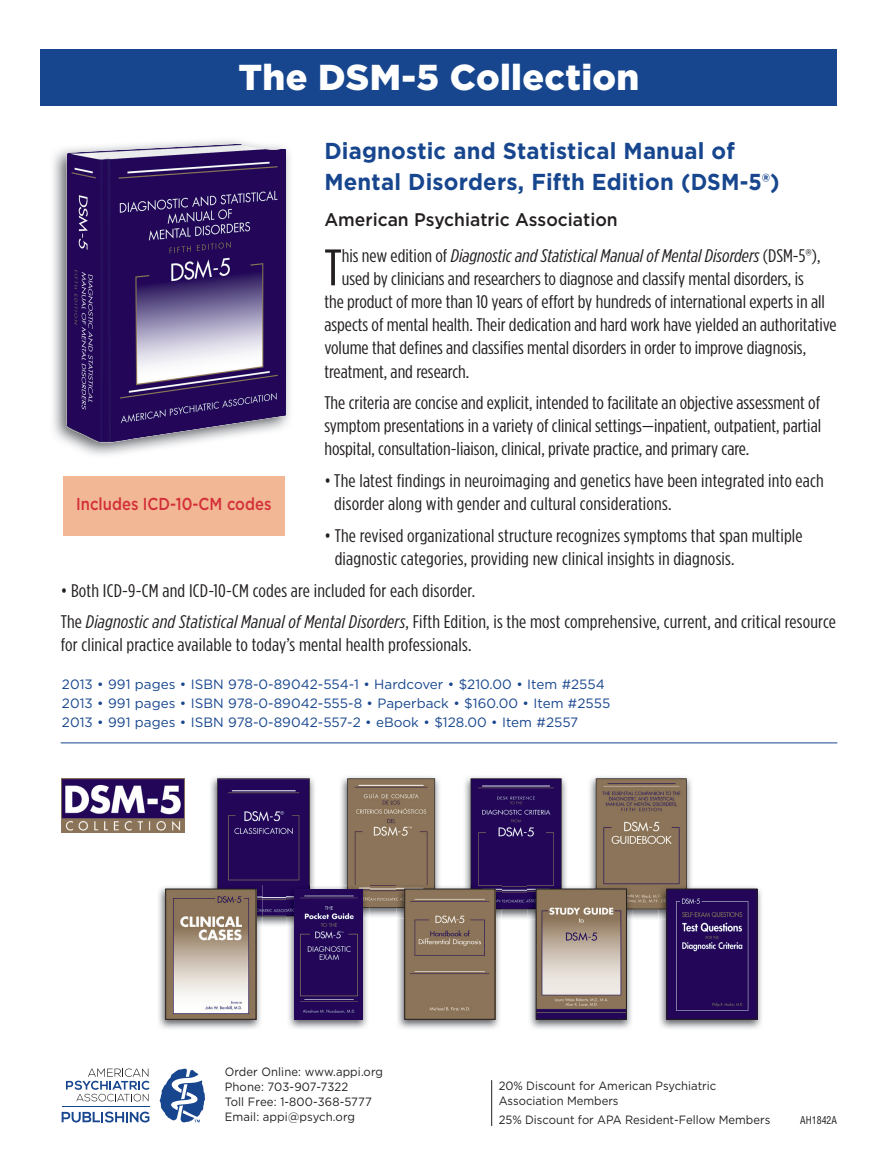
<style>
.page{position:relative;width:878px;height:1175px;background:#fff}
.page>*{position:absolute;margin:0;border:0;box-sizing:border-box;transform-origin:0 0}
.t1{font:51.15px "Gotham Condensed";color:#231f20;scale:1.12 1}
.t2{font:900 36px "Gotham";letter-spacing:.01em;color:#fff}
.t3{font:700 23.1px/30.8px "Gotham";letter-spacing:.01em;color:#17468e;scale:.96 1}
.t4{font:18.3px/23.1px "Gotham Condensed";color:#231f20;scale:1.12 1}
.t5{font:italic 18.3px "Gotham Condensed";color:#231f20;scale:1.12 1}
.t6{font:500 18.3px "Gotham";color:#231f20;scale:.96 1}
.t7{font:500 17.25px "Gotham";color:#d32f38;scale:.86 1}
.t8{font:13.5px/18.9px "Gotham";color:#17468e}
.t9{font:12px/15px "Gotham";color:#231f20;scale:.94 1}
.t10{font:condensed 10.5px "Helvetica LT Std";color:#231f20;scale:.94 1}
.s1{font-style:normal}
.s2{font-style:italic}
</style>
<div class="page">
<svg style="left:159px;top:1068px;width:46px;height:54px"></svg>
<svg style="left:62px;top:1111px;width:87px;height:11px"></svg>
<hr style="left:62px;top:1106px;width:87px;height:1px;background:#17468e">
<svg style="left:66px;top:1068px;width:83px;height:33px"></svg>
<hr style="left:491px;top:1080px;width:1px;height:45px;background:#231f20">
<img style="left:53px;top:140px;width:237px;height:315px">
<img style="left:66px;top:144px;width:220px;height:299px">
<div style="left:40px;top:49px;width:797px;height:56px;background:#17468e"></div>
<img style="left:62px;top:779px;width:123px;height:53px">
<img style="left:210px;top:776px;width:105px;height:150px">
<svg style="left:217px;top:778px;width:93px;height:138px;background:#2c115c"></svg>
<img style="left:589px;top:776px;width:103px;height:143px">
<svg style="left:595px;top:778px;width:91px;height:131px;background:#88735d"></svg>
<img style="left:340px;top:776px;width:100px;height:141px">
<svg style="left:347px;top:778px;width:88px;height:130px;background:#8a745c"></svg>
<img style="left:464px;top:776px;width:103px;height:143px">
<svg style="left:470px;top:778px;width:91px;height:131px;background:#2b115c"></svg>
<img style="left:158px;top:886px;width:103px;height:143px">
<img style="left:209px;top:885px;width:53px;height:42px">
<img style="left:217px;top:885px;width:45px;height:31px">
<img style="left:167px;top:890px;width:87px;height:127px">
<div style="left:165px;top:888px;width:91px;height:131px;border:1px solid #231f20"></div>
<img style="left:659px;top:886px;width:103px;height:143px">
<img style="left:658px;top:885px;width:34px;height:34px">
<img style="left:658px;top:885px;width:28px;height:24px">
<img style="left:668px;top:890px;width:87px;height:127px">
<div style="left:666px;top:888px;width:91px;height:131px;border:1px solid #231f20"></div>
<img style="left:529px;top:886px;width:103px;height:143px">
<img style="left:587px;top:885px;width:46px;height:34px">
<img style="left:596px;top:885px;width:37px;height:24px">
<img style="left:527px;top:885px;width:40px;height:34px">
<img style="left:527px;top:885px;width:34px;height:24px">
<img style="left:537px;top:890px;width:87px;height:127px">
<div style="left:535px;top:888px;width:91px;height:131px;border:1px solid #231f20"></div>
<img style="left:397px;top:886px;width:103px;height:143px">
<img style="left:396px;top:885px;width:45px;height:33px">
<img style="left:396px;top:885px;width:39px;height:23px">
<img style="left:462px;top:885px;width:39px;height:34px">
<img style="left:471px;top:885px;width:30px;height:24px">
<img style="left:406px;top:890px;width:87px;height:127px">
<div style="left:404px;top:888px;width:91px;height:131px;border:1px solid #231f20"></div>
<img style="left:288px;top:886px;width:80px;height:143px">
<img style="left:287px;top:885px;width:29px;height:42px">
<img style="left:287px;top:885px;width:22px;height:31px">
<img style="left:339px;top:885px;width:30px;height:33px">
<img style="left:347px;top:885px;width:22px;height:22px">
<img style="left:295px;top:889px;width:68px;height:130px">
<hr style="left:61px;top:742px;width:776px;height:1px;background:#17468e">
<div style="left:63px;top:476px;width:221px;height:59px;background:#f2b795"></div>
<p class="t2" style="left:238px;top:65px;width:402px">The DSM-5 Collection</p>
<p class="t3" style="left:324px;top:137px;width:475px">Diagnostic and Statistical Manual of<br>Mental Disorders, Fifth Edition (DSM-5®)</p>
<p class="t6" style="left:324px;top:209px;width:307px">American Psychiatric Association</p>
<p class="t1" style="left:324px;top:248px;width:17px">T</p>
<p class="t5" style="left:342px;top:249px;width:429px"><span class="s1">his new edition of</span> Diagnostic and Statistical Manual of Mental Disorders <span class="s1">(DSM-5®),</span></p>
<p class="t4" style="left:342px;top:268px;width:414px">used by clinicians and researchers to diagnose and classify mental disorders, is</p>
<p class="t4" style="left:324px;top:291px;width:448px">the product of more than 10 years of effort by hundreds of international experts in all</p>
<p class="t4" style="left:324px;top:314px;width:459px">aspects of mental health. Their dedication and hard work have yielded an authoritative</p>
<p class="t4" style="left:324px;top:337px;width:431px">volume that defines and classifies mental disorders in order to improve diagnosis,</p>
<p class="t4" style="left:324px;top:360px;width:131px">treatment, and research.</p>
<p class="t4" style="left:324px;top:392px;width:445px;text-align:justify">The criteria are concise and explicit, intended to facilitate an objective assessment of symptom presentations in a variety of clinical settings—inpatient, outpatient, partial hospital, consultation-liaison, clinical, private practice, and primary care.</p>
<p class="t4" style="left:334px;top:470px;width:438px;text-indent:-10px">• The latest findings in neuroimaging and genetics have been integrated into each disorder along with gender and cultural considerations.</p>
<p class="t4" style="left:335px;top:525px;width:419px;text-indent:-10px">• The revised organizational structure recognizes symptoms that span multiple diagnostic categories, providing new clinical insights in diagnosis.</p>
<p class="t4" style="left:61px;top:575px;width:693px;line-height:31.7px">• Both ICD-9-CM and ICD-10-CM codes are included for each disorder.<br>The <span class="s2">Diagnostic and Statistical Manual of Mental Disorders</span>, Fifth Edition, is the most comprehensive, current, and critical resource</p>
<p class="t4" style="left:61px;top:634px;width:368px">for clinical practice available to today’s mental health professionals.</p>
<p class="t8" style="left:62px;top:675px;width:550px">2013 • 991 pages • ISBN 978-0-89042-554-1 • Hardcover • $210.00 • Item #2554<br>2013 • 991 pages • ISBN 978-0-89042-555-8 • Paperback • $160.00 • Item #2555<br>2013 • 991 pages • ISBN 978-0-89042-557-2 • eBook • $128.00 • Item #2557</p>
<p class="t7" style="left:76px;top:494px;width:229px">Includes ICD-10-CM codes</p>
<p class="t9" style="left:225px;top:1064px;width:170px">Order Online: www.appi.org<br>Phone: 703-907-7322<br>Toll Free: 1-800-368-5777<br>Email: appi@psych.org</p>
<p class="t9" style="left:498px;top:1078px;width:233px">20% Discount for American Psychiatric<br>Association Members</p>
<p class="t9" style="left:498px;top:1112px;width:290px">25% Discount for APA Resident-Fellow Members</p>
<p class="t10" style="left:800px;top:1113px;width:41px">AH1842A</p>
</div>
